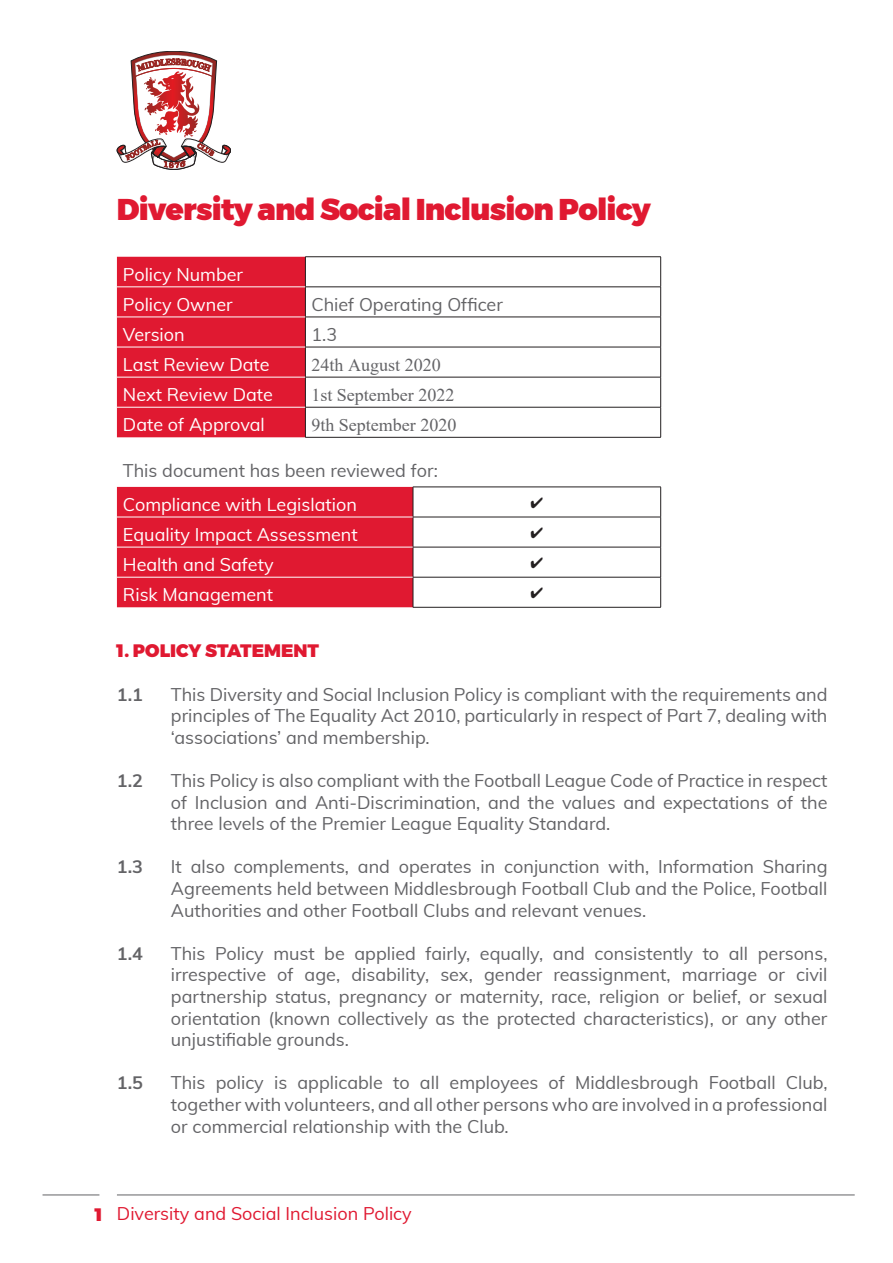
<style>
.page{position:relative;width:893px;height:1263px;background:#fff}
.page>*{position:absolute;margin:0;border:0;box-sizing:border-box;transform-origin:0 0}
.t1{font:900 30px "Montserrat";letter-spacing:-.025em;color:#e01931}
.t2{font:18px/21.6px "Muli";color:#636366;text-align:justify}
.t3{font:18px "Muli";color:#fff}
.t4{font:18px "Times New Roman";color:#636366}
.t5{font:18px "Muli";color:#e01931}
.t6{font:900 18px "Montserrat";color:#e01931}
.t7{font:700 18px "Muli";color:#636366}
.s1{font-family:"Montserrat";font-weight:900}
</style>
<div class="page">
<svg style="left:117px;top:51px;width:114px;height:119px"></svg>
<hr style="left:117px;top:1195px;width:738px;height:1px;background:#636366">
<hr style="left:43px;top:1195px;width:56px;height:1px;background:#636366">
<div style="left:117px;top:257px;width:188px;height:180px;background:#e01931"></div>
<hr style="left:305px;top:257px;width:1px;height:30px;background:#231f20">
<hr style="left:305px;top:287px;width:1px;height:30px;background:#231f20">
<hr style="left:305px;top:317px;width:1px;height:30px;background:#231f20">
<hr style="left:305px;top:347px;width:1px;height:30px;background:#231f20">
<hr style="left:305px;top:377px;width:1px;height:30px;background:#231f20">
<hr style="left:305px;top:407px;width:1px;height:30px;background:#231f20">
<hr style="left:117px;top:287px;width:188px;height:1px;background:#fff">
<hr style="left:117px;top:317px;width:188px;height:1px;background:#fff">
<hr style="left:117px;top:347px;width:188px;height:1px;background:#fff">
<hr style="left:117px;top:377px;width:188px;height:1px;background:#fff">
<hr style="left:117px;top:407px;width:188px;height:1px;background:#fff">
<hr style="left:305px;top:256px;width:356px;height:1px;background:#231f20">
<hr style="left:660px;top:257px;width:1px;height:30px;background:#231f20">
<hr style="left:305px;top:287px;width:356px;height:1px;background:#231f20">
<hr style="left:660px;top:287px;width:1px;height:30px;background:#231f20">
<hr style="left:305px;top:317px;width:356px;height:1px;background:#231f20">
<hr style="left:660px;top:317px;width:1px;height:30px;background:#231f20">
<hr style="left:305px;top:347px;width:356px;height:1px;background:#231f20">
<hr style="left:660px;top:347px;width:1px;height:30px;background:#231f20">
<hr style="left:305px;top:377px;width:356px;height:1px;background:#231f20">
<hr style="left:660px;top:377px;width:1px;height:30px;background:#231f20">
<hr style="left:305px;top:407px;width:356px;height:1px;background:#231f20">
<hr style="left:660px;top:407px;width:1px;height:30px;background:#231f20">
<hr style="left:305px;top:437px;width:356px;height:1px;background:#231f20">
<div style="left:117px;top:487px;width:296px;height:120px;background:#e01931"></div>
<hr style="left:413px;top:487px;width:1px;height:30px;background:#231f20">
<hr style="left:413px;top:517px;width:1px;height:30px;background:#231f20">
<hr style="left:413px;top:547px;width:1px;height:30px;background:#231f20">
<hr style="left:413px;top:577px;width:1px;height:30px;background:#231f20">
<hr style="left:117px;top:517px;width:296px;height:1px;background:#fff">
<hr style="left:117px;top:547px;width:296px;height:1px;background:#fff">
<hr style="left:117px;top:577px;width:296px;height:1px;background:#fff">
<hr style="left:413px;top:487px;width:248px;height:1px;background:#231f20">
<hr style="left:660px;top:487px;width:1px;height:30px;background:#231f20">
<hr style="left:413px;top:517px;width:248px;height:1px;background:#231f20">
<hr style="left:660px;top:517px;width:1px;height:30px;background:#231f20">
<hr style="left:413px;top:547px;width:248px;height:1px;background:#231f20">
<hr style="left:660px;top:547px;width:1px;height:30px;background:#231f20">
<hr style="left:413px;top:577px;width:248px;height:1px;background:#231f20">
<hr style="left:660px;top:577px;width:1px;height:30px;background:#231f20">
<hr style="left:413px;top:607px;width:248px;height:1px;background:#231f20">
<p class="t1" style="left:117px;top:185px;width:535px">Diversity and Social Inclusion Policy</p>
<p class="t3" style="left:123px;top:261px;width:122px">Policy Number</p>
<p class="t3" style="left:123px;top:291px;width:111px">Policy Owner</p>
<p class="t2" style="left:311px;top:293px;width:193px">Chief Operating Officer</p>
<p class="t3" style="left:123px;top:321px;width:63px">Version</p>
<p class="t2" style="left:311px;top:323px;width:27px">1.3</p>
<p class="t3" style="left:123px;top:352px;width:148px">Last Review Date</p>
<p class="t4" style="left:311px;top:352px;width:131px">24th August 2020</p>
<p class="t3" style="left:123px;top:382px;width:152px">Next Review Date</p>
<p class="t4" style="left:311px;top:382px;width:144px">1st September 2022</p>
<p class="t3" style="left:123px;top:412px;width:143px">Date of Approval</p>
<p class="t4" style="left:311px;top:413px;width:146px">9th September 2020</p>
<p class="t2" style="left:123px;top:459px;width:316px">This document has been reviewed for:</p>
<p class="t3" style="left:123px;top:491px;width:235px">Compliance with Legislation</p>
<p class="t3" style="left:123px;top:521px;width:236px">Equality Impact Assessment</p>
<p class="t3" style="left:123px;top:552px;width:152px">Health and Safety</p>
<p class="t3" style="left:123px;top:582px;width:152px">Risk Management</p>
<p class="t6" style="left:117px;top:636px;width:204px">1. POLICY STATEMENT</p>
<p class="t7" style="left:117px;top:681px;width:28px">1.1</p>
<p class="t2" style="left:171px;top:682px;width:658px">This Diversity and Social Inclusion Policy is compliant with the requirements and principles of The Equality Act 2010, particularly in respect of Part 7, dealing with ‘associations’ and membership.</p>
<p class="t7" style="left:117px;top:767px;width:28px">1.2</p>
<p class="t2" style="left:171px;top:769px;width:658px">This Policy is also compliant with the Football League Code of Practice in respect of Inclusion and Anti-Discrimination, and the values and expectations of the three levels of the Premier League Equality Standard.</p>
<p class="t7" style="left:117px;top:854px;width:28px">1.3</p>
<p class="t2" style="left:171px;top:855px;width:658px">It also complements, and operates in conjunction with, Information Sharing Agreements held between Middlesbrough Football Club and the Police, Football Authorities and other Football Clubs and relevant venues.</p>
<p class="t7" style="left:117px;top:940px;width:28px">1.4</p>
<p class="t2" style="left:171px;top:942px;width:658px">This Policy must be applied fairly, equally, and consistently to all persons, irrespective of age, disability, sex, gender reassignment, marriage or civil partnership status, pregnancy or maternity, race, religion or belief, or sexual orientation (known collectively as the protected characteristics), or any other unjustifiable grounds.</p>
<p class="t7" style="left:117px;top:1070px;width:28px">1.5</p>
<p class="t2" style="left:171px;top:1071px;width:658px">This policy is applicable to all employees of Middlesbrough Football Club, together with volunteers, and all other persons who are involved in a professional or commercial relationship with the Club.</p>
<p class="t5" style="left:95px;top:1201px;width:318px"><span class="s1">1</span> Diversity and Social Inclusion Policy</p>
</div>
